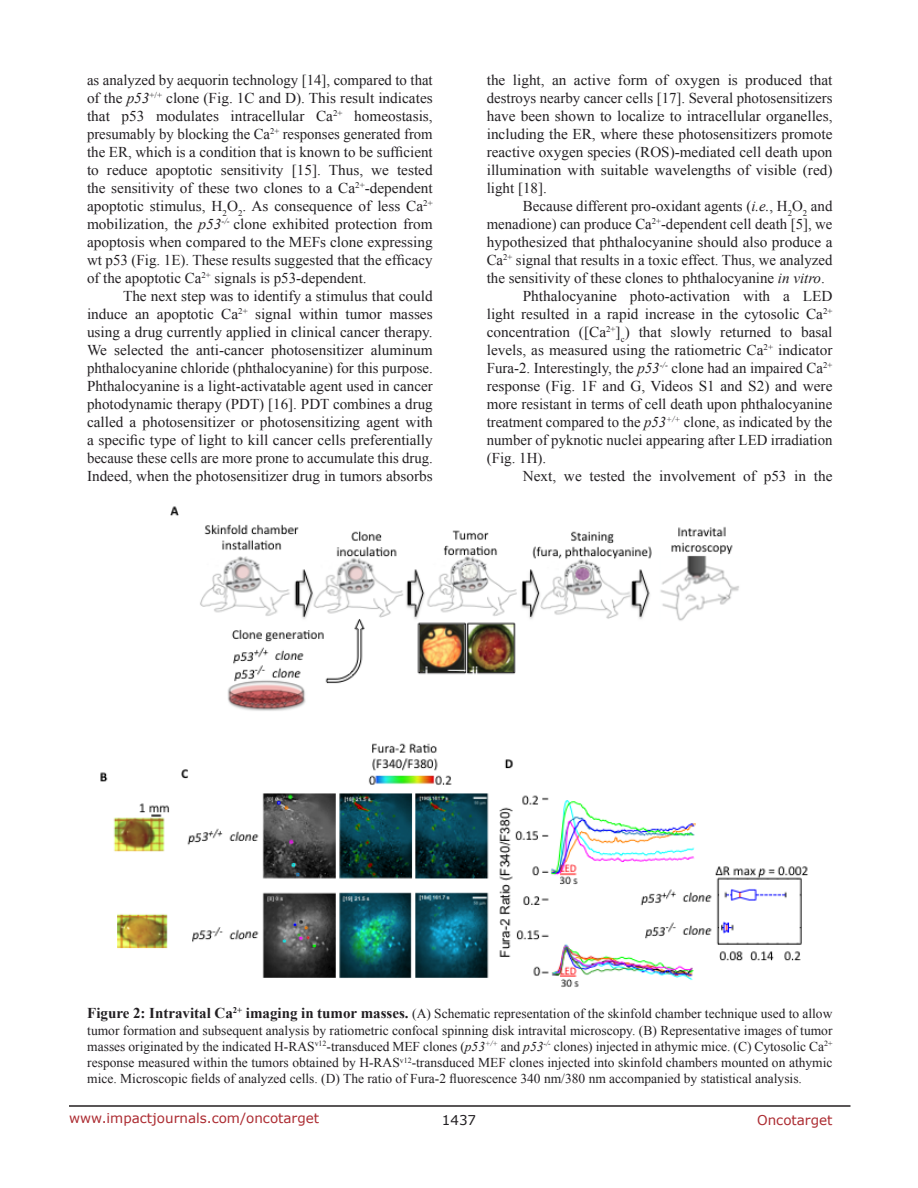
<style>
.page{position:relative;width:918px;height:1188px;background:#fff}
.page>*{position:absolute;margin:0;border:0;box-sizing:border-box;transform-origin:0 0}
.BodyText{font:15px/18px "Times New Roman";color:#221f22;text-align:justify}
.FigureText{font:13.5px/16.2px "Times New Roman";color:#221f22;text-align:justify}
.t1{font:13.5px "Verdana";color:#ac2b31}
.t2{font:13.5px "Verdana";color:#221f22}
.s1{font-style:italic}
.s2{font-weight:700;font-size:15px}
</style>
<div class="page">
<hr style="left:69px;top:1105px;width:781px;height:2px;background:#231f20">
<img style="left:100px;top:506px;width:708px;height:481px">
<p class="BodyText" style="left:87px;top:71px;width:347px">as analyzed by aequorin technology [14], compared to that of the <span class="s1">p53</span><sup>+/+</sup> clone (Fig. 1C and D). This result indicates that p53 modulates intracellular Ca<sup>2+</sup> homeostasis, presumably by blocking the Ca<sup>2+</sup> responses generated from the ER, which is a condition that is known to be sufficient to reduce apoptotic sensitivity [15]. Thus, we tested the sensitivity of these two clones to a Ca<sup>2+</sup>-dependent apoptotic stimulus, H<sub>2</sub>O<sub>2</sub>. As consequence of less Ca<sup>2+ </sup>mobilization, the <span class="s1">p53</span><sup>-/-</sup> clone exhibited protection from apoptosis when compared to the MEFs clone expressing wt p53 (Fig. 1E). These results suggested that the efficacy of the apoptotic Ca<sup>2+</sup> signals is p53-dependent.</p>
<p class="BodyText" style="left:87px;top:287px;width:347px;text-indent:36px">The next step was to identify a stimulus that could induce an apoptotic Ca<sup>2+</sup> signal within tumor masses using a drug currently applied in clinical cancer therapy.<br>We selected the anti-cancer photosensitizer aluminum phthalocyanine chloride (phthalocyanine) for this purpose.<br>Phthalocyanine is a light-activatable agent used in cancer photodynamic therapy (PDT) [16]. PDT combines a drug called a photosensitizer or photosensitizing agent with a specific type of light to kill cancer cells preferentially because these cells are more prone to accumulate this drug.<br>Indeed, when the photosensitizer drug in tumors absorbs</p>
<p class="BodyText" style="left:487px;top:71px;width:347px">the light, an active form of oxygen is produced that destroys nearby cancer cells [17]. Several photosensitizers have been shown to localize to intracellular organelles, including the ER, where these photosensitizers promote reactive oxygen species (ROS)-mediated cell death upon illumination with suitable wavelengths of visible (red) light [18].</p>
<p class="BodyText" style="left:487px;top:197px;width:347px;text-indent:36px">Because different pro-oxidant agents (<span class="s1">i.e.</span>, H<sub>2</sub>O<sub>2</sub> and menadione) can produce Ca<sup>2+</sup>-dependent cell death [5], we hypothesized that phthalocyanine should also produce a Ca<sup>2+</sup> signal that results in a toxic effect. Thus, we analyzed the sensitivity of these clones to phthalocyanine <span class="s1">in vitro</span>.</p>
<p class="BodyText" style="left:487px;top:287px;width:347px;text-indent:36px">Phthalocyanine photo-activation with a LED light resulted in a rapid increase in the cytosolic Ca<sup>2+ </sup>concentration ([Ca<sup>2+</sup>]<sub>c</sub>) that slowly returned to basal levels, as measured using the ratiometric Ca<sup>2+</sup> indicator Fura-2. Interestingly, the <span class="s1">p53</span><sup>-/-</sup> clone had an impaired Ca<sup>2+ </sup>response (Fig. 1F and G, Videos S1 and S2) and were more resistant in terms of cell death upon phthalocyanine treatment compared to the <span class="s1">p53</span><sup>+/+</sup> clone, as indicated by the number of pyknotic nuclei appearing after LED irradiation (Fig. 1H).</p>
<p class="BodyText" style="left:523px;top:467px;width:311px">Next, we tested the involvement of p53 in the</p>
<p class="FigureText" style="left:87px;top:1006px;width:747px"><span class="s2">Figure 2: Intravital Ca</span><sup>2+</sup> <span class="s2">imaging in tumor masses.</span> (A) Schematic representation of the skinfold chamber technique used to allow tumor formation and subsequent analysis by ratiometric confocal spinning disk intravital microscopy. (B) Representative images of tumor masses originated by the indicated H-RAS<sup>v12</sup>-transduced MEF clones (<span class="s1">p53</span><sup>+/+</sup> and <span class="s1">p53</span><sup>-/-</sup> clones) injected in athymic mice. (C) Cytosolic Ca<sup>2+ </sup>response measured within the tumors obtained by H-RAS<sup>v12</sup>-transduced MEF clones injected into skinfold chambers mounted on athymic mice. Microscopic fields of analyzed cells. (D) The ratio of Fura-2 fluorescence 340 nm/380 nm accompanied by statistical analysis.</p>
<p class="t1" style="left:69px;top:1109px;width:252px">www.impactjournals.com/oncotarget</p>
<p class="t2" style="left:442px;top:1111px;width:36px">1437</p>
<p class="t1" style="left:757px;top:1111px;width:77px">Oncotarget</p>
</div>
